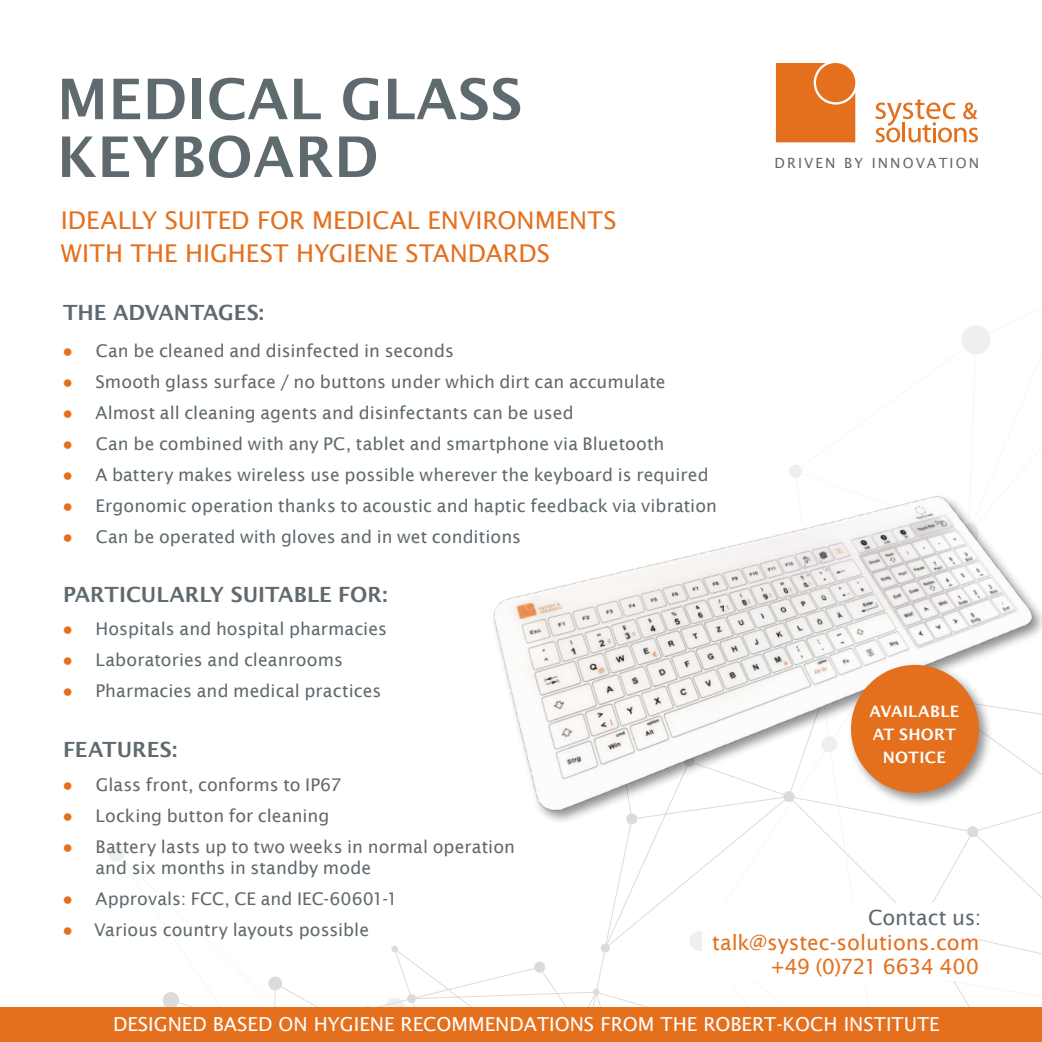
<style>
.page{position:relative;width:1042px;height:1042px;background:#fff}
.page>*{position:absolute;margin:0;border:0;box-sizing:border-box;transform-origin:0 0}
.BP_headline_1{font:600 56px/57.8px "Lucida Sans";letter-spacing:.01em;color:#5f6a6f}
.BP_headline_2{font:24.5px "Lucida Sans";letter-spacing:.005em;color:#e4701e}
.BP_headline_2-2{font:600 21px "Lucida Sans";color:#5f6a6f}
.BP_fliesstext{font:21px/24.5px "Lucida Sans";color:#e4701e;text-align:right}
.BP_fliesstext-2{font:21px "Lucida Sans";letter-spacing:-.025em;color:#e4701e}
.t1{font:19.25px "Lucida Sans";color:#fff}
.t2{font:17.5px/21px "Lucida Sans";letter-spacing:.005em;color:#5f6a6f}
.BP_headline_2-3{font:600 15.75px "Lucida Sans";letter-spacing:.015em;color:#fff}
.t3{font:14px "Lucida Sans";letter-spacing:.15em;color:#5f6a6f}
.s1{font-family:"Arial";color:#e4701e}
.s2{color:#5f6a6f}
</style>
<div class="page">
<svg style="left:601px;top:943px;width:9px;height:10px"></svg>
<svg style="left:267px;top:961px;width:703px;height:46px"></svg>
<svg style="left:163px;top:992px;width:17px;height:15px"></svg>
<div style="left:407px;top:994px;width:9px;height:9px;background:#dadbdb;border-radius:4px"></div>
<div style="left:364px;top:1006px;width:7px;height:7px;background:#e2e3e3;border-radius:50%"></div>
<div style="left:391px;top:945px;width:7px;height:7px;background:#dadbdb;border-radius:50%"></div>
<svg style="left:875px;top:99px;width:103px;height:43px"></svg>
<div style="left:776px;top:63px;width:79px;height:79px;background:#e4701e"></div>
<div style="left:702px;top:903px;width:277px;height:77px;background:#fff"></div>
<div style="left:0;top:1007px;width:1042px;height:35px;background:#e4701e"></div>
<img style="left:493px;top:465px;width:549px;height:408px">
<div style="left:846px;top:660px;width:147px;height:147px;background:#231f20;opacity:.5"></div>
<div style="left:851px;top:665px;width:128px;height:128px;background:#e4701e;border-radius:50%"></div>
<p class="BP_headline_1" style="left:57px;top:70px;width:467px">MEDICAL GLASS<br>KEYBOARD</p>
<p class="BP_headline_2" style="left:61px;top:206px;width:557px">IDEALLY SUITED FOR MEDICAL ENVIRONMENTS</p>
<p class="BP_headline_2" style="left:61px;top:239px;width:491px">WITH THE HIGHEST HYGIENE STANDARDS</p>
<p class="BP_headline_2-2" style="left:63px;top:301px;width:203px">THE ADVANTAGES:</p>
<p class="t2" style="left:62px;top:340px;width:393px"><span class="s1">●</span> Can be cleaned and disinfected in seconds</p>
<p class="t2" style="left:62px;top:371px;width:604px"><span class="s1">●</span> Smooth glass surface / no buttons under which dirt can accumulate</p>
<p class="t2" style="left:62px;top:402px;width:513px"><span class="s1">●</span> Almost all cleaning agents and disinfectants can be used</p>
<p class="t2" style="left:62px;top:433px;width:603px"><span class="s1">●</span> Can be combined with any PC, tablet and smartphone via Bluetooth</p>
<p class="t2" style="left:62px;top:464px;width:648px"><span class="s1">●</span> A battery makes wireless use possible wherever the keyboard is required</p>
<p class="t2" style="left:62px;top:495px;width:656px"><span class="s1">●</span> Ergonomic operation thanks to acoustic and haptic feedback via vibration</p>
<p class="t2" style="left:62px;top:526px;width:460px"><span class="s1">●</span> Can be operated with gloves and in wet conditions</p>
<p class="BP_headline_2-2" style="left:63px;top:582px;width:326px">PARTICULARLY SUITABLE FOR:</p>
<p class="t2" style="left:62px;top:619px;width:326px"><span class="s1">●</span> Hospitals and hospital pharmacies</p>
<p class="t2" style="left:62px;top:649px;width:282px"><span class="s1">●</span> Laboratories and cleanrooms</p>
<p class="t2" style="left:62px;top:680px;width:320px"><span class="s1">●</span> Pharmacies and medical practices</p>
<p class="BP_headline_2-2" style="left:63px;top:737px;width:116px">FEATURES:</p>
<p class="t3" style="left:774px;top:155px;width:206px">DRIVEN BY INNOVATION</p>
<p class="BP_headline_2-3" style="left:869px;top:703px;width:91px">AVAILABLE</p>
<p class="BP_headline_2-3" style="left:873px;top:725px;width:85px">AT SHORT</p>
<p class="BP_headline_2-3" style="left:883px;top:748px;width:64px">NOTICE</p>
<p class="t2" style="left:62px;top:774px;width:281px"><span class="s1">●</span> Glass front, conforms to IP67</p>
<p class="t2" style="left:62px;top:805px;width:268px"><span class="s1">●</span> Locking button for cleaning</p>
<p class="t2" style="left:95px;top:836px;width:421px;text-indent:-33px"><span class="s1">●</span> Battery lasts up to two weeks in normal operation and six months in standby mode</p>
<p class="t2" style="left:62px;top:888px;width:337px"><span class="s1">●</span> Approvals: FCC, CE and IEC-60601-1</p>
<p class="t2" style="left:62px;top:918px;width:308px"><span class="s1">●</span> Various country layouts possible</p>
<p class="BP_fliesstext" style="left:712px;top:905px;width:271px"><span class="s2">Contact us: </span>talk@systec-solutions.com</p>
<p class="BP_fliesstext-2" style="left:771px;top:954px;width:209px">+49 (0)721 6634 400</p>
<p class="t1" style="left:113px;top:1013px;width:828px">DESIGNED BASED ON HYGIENE RECOMMENDATIONS FROM THE ROBERT-KOCH INSTITUTE</p>
</div>
